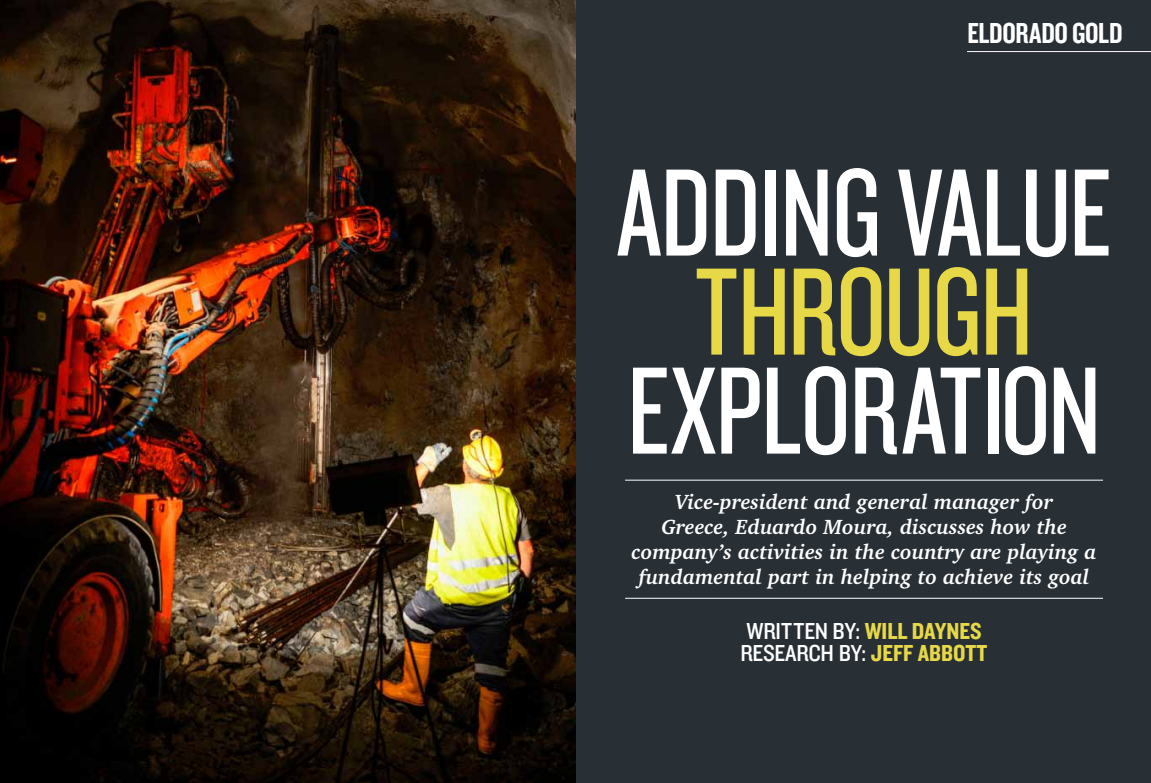
<style>
.page{position:relative;width:1151px;height:783px;background:#fff}
.page>*{position:absolute;margin:0;border:0;box-sizing:border-box;transform-origin:0 0}
.t1{font:129px "Knockout HTF28 Junior Featherwt";letter-spacing:-.01em;color:#fff}
.t2{font:129px "Knockout HTF28 Junior Featherwt";letter-spacing:-.015em;color:#e7d848}
.t3{font:30px "Knockout HTF49 Liteweight";letter-spacing:-.01em;color:#fff}
.t4{font:24px/22px "Knockout HTF30 Junior Welterwt";letter-spacing:-.01em;color:#fff}
.t5{font:italic 700 21px/25px "Charter IT Cby BT";color:#fff;text-align:center}
.s1{font-family:"Knockout HTF50 Welterweight";color:#e7d848}
</style>
<div class="page">
<div style="left:561px;top:0;width:590px;height:782px;background:#282f35"></div>
<hr style="left:967px;top:51px;width:184px;height:1px;background:#fff">
<img style="left:0;top:0;width:575px;height:782px">
<hr style="left:625px;top:480px;width:478px;height:1px;background:#fff">
<hr style="left:625px;top:598px;width:478px;height:1px;background:#fff">
<h2 class="t3" style="left:967px;top:17px;width:157px">ELDORADO GOLD</h2>
<h1 class="t1" style="left:616px;top:148px;width:497px">ADDING VALUE</h1>
<h1 class="t2" style="left:695px;top:247px;width:339px">THROUGH</h1>
<h1 class="t1" style="left:627px;top:346px;width:475px">EXPLORATION</h1>
<p class="t5" style="left:632px;top:488px;width:466px">Vice-president and general manager for<br>Greece, Eduardo Moura, discusses how the company’s activities in the country are playing a fundamental part in helping to achieve its goal</p>
<p class="t4" style="left:741px;top:621px;width:248px">WRITTEN BY: <span class="s1">WILL DAYNES<br></span>RESEARCH BY: <span class="s1">JEFF ABBOTT</span></p>
</div>
